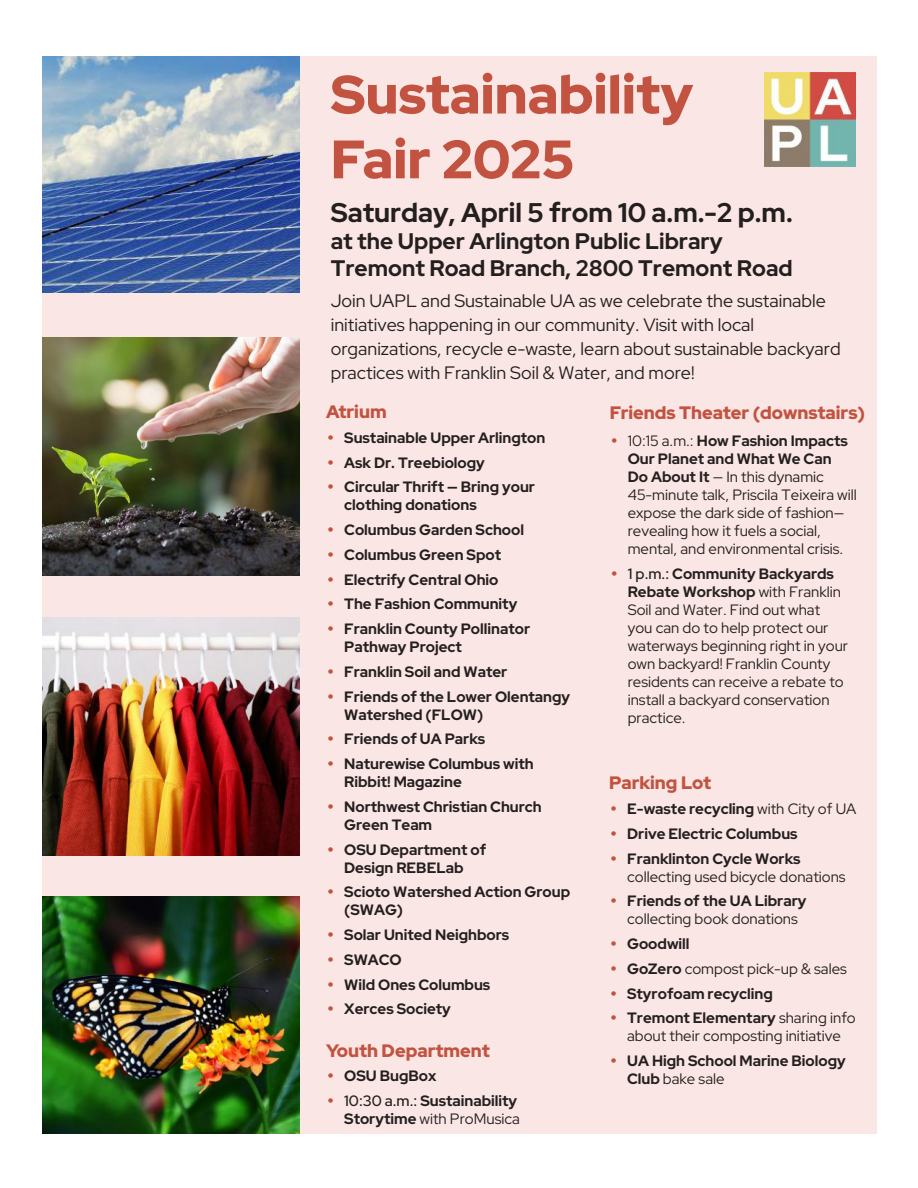
<style>
.page{position:relative;width:918px;height:1188px;background:#fff}
.page>*{position:absolute;margin:0;border:0;box-sizing:border-box;transform-origin:0 0}
.t1{font:900 54px/64.8px "Red Hat Display";color:#c25341}
.t2{font:700 27px "Red Hat Display";color:#241f1f}
.t3{font:700 22.5px/27px "Red Hat Display";color:#241f1f}
.t4{font:18px/24px "Red Hat Display";color:#241f1f}
.t5{font:900 18px "Red Hat Display";color:#c25341}
.t6{font:700 15px/18px "Red Hat Display";color:#241f1f}
.t7{font:15px/18px "Red Hat Display";color:#241f1f}
.s1{font-family:"Book Antiqua";font-weight:400;color:#c25341}
.s2{font-family:"Book Antiqua";color:#c25341}
.s3{font-weight:700}
.s4{font-weight:600}
.s5{font-weight:400}
</style>
<div class="page">
<div style="left:43px;top:56px;width:834px;height:1078px;background:#fae7e5"></div>
<img style="left:43px;top:337px;width:257px;height:238px">
<img style="left:43px;top:617px;width:257px;height:238px">
<img style="left:43px;top:896px;width:257px;height:238px">
<img style="left:43px;top:56px;width:257px;height:237px">
<img style="left:764px;top:73px;width:91px;height:93px">
<h1 class="t1" style="left:331px;top:61px;width:364px">Sustainability<br>Fair 2025</h1>
<h2 class="t2" style="left:331px;top:195px;width:464px">Saturday, April 5 from 10 a.m.-2 p.m.</h2>
<h3 class="t3" style="left:331px;top:227px;width:463px">at the Upper Arlington Public Library<br>Tremont Road Branch, 2800 Tremont Road</h3>
<p class="t4" style="left:331px;top:288px;width:511px">Join UAPL and Sustainable UA as we celebrate the sustainable initiatives happening in our community. Visit with local organizations, recycle e-waste, learn about sustainable backyard practices with Franklin Soil &amp; Water, and more!</p>
<p class="t5" style="left:326px;top:400px;width:62px">Atrium</p>
<p class="t6" style="left:326px;top:428px;width:221px"><span class="s1">•</span> Sustainable Upper Arlington</p>
<p class="t6" style="left:326px;top:453px;width:160px"><span class="s1">•</span> Ask Dr. Treebiology</p>
<p class="t6" style="left:344px;top:478px;width:192px;text-indent:-18px"><span class="s1">•</span> Circular Thrift — Bring your clothing donations</p>
<p class="t6" style="left:326px;top:520px;width:199px"><span class="s1">•</span> Columbus Garden School</p>
<p class="t6" style="left:326px;top:545px;width:176px"><span class="s1">•</span> Columbus Green Spot</p>
<p class="t6" style="left:326px;top:570px;width:174px"><span class="s1">•</span> Electrify Central Ohio</p>
<p class="t6" style="left:326px;top:595px;width:193px"><span class="s1">•</span> The Fashion Community</p>
<p class="t6" style="left:344px;top:619px;width:187px;text-indent:-18px"><span class="s1">•</span> Franklin County Pollinator<br>Pathway Project</p>
<p class="t6" style="left:326px;top:662px;width:183px"><span class="s1">•</span> Franklin Soil and Water</p>
<p class="t6" style="left:344px;top:687px;width:228px;text-indent:-18px"><span class="s1">•</span> Friends of the Lower Olentangy<br>Watershed (FLOW)</p>
<p class="t6" style="left:326px;top:730px;width:161px"><span class="s1">•</span> Friends of UA Parks</p>
<p class="t6" style="left:344px;top:754px;width:191px;text-indent:-18px"><span class="s1">•</span> Naturewise Columbus with<br>Ribbit! Magazine</p>
<p class="t6" style="left:344px;top:797px;width:199px;text-indent:-18px"><span class="s1">•</span> Northwest Christian Church<br>Green Team</p>
<p class="t6" style="left:326px;top:840px;width:162px;text-align:center"><span class="s1">•</span> OSU Department of<br>Design REBELab</p>
<p class="t6" style="left:344px;top:883px;width:228px;text-indent:-18px"><span class="s1">•</span> Scioto Watershed Action Group (SWAG)</p>
<p class="t6" style="left:326px;top:925px;width:185px"><span class="s1">•</span> Solar United Neighbors</p>
<p class="t6" style="left:326px;top:950px;width:77px"><span class="s1">•</span> SWACO</p>
<p class="t6" style="left:326px;top:975px;width:166px"><span class="s1">•</span> Wild Ones Columbus</p>
<p class="t6" style="left:326px;top:1000px;width:126px"><span class="s1">•</span> Xerces Society</p>
<p class="t5" style="left:610px;top:401px;width:257px">Friends Theater (downstairs)</p>
<p class="t7" style="left:628px;top:432px;width:231px;text-indent:-18px"><span class="s2">•</span> 10:15 a.m.: <span class="s3">How Fashion Impacts<br>Our Planet and What We Can<br>Do About It</span> — In this dynamic<br>45-minute talk, Priscila Teixeira will expose the dark side of fashion— revealing how it fuels a social, mental, and environmental crisis.</p>
<p class="t7" style="left:628px;top:565px;width:222px;text-indent:-18px"><span class="s2">•</span> <span class="s4">1 p.m.:</span> <span class="s3">Community Backyards<br>Rebate Workshop</span> with Franklin<br>Soil and Water. Find out what you can do to help protect our waterways beginning right in your own backyard! Franklin County residents can receive a rebate to install a backyard conservation practice.</p>
<p class="t5" style="left:609px;top:771px;width:104px">Parking Lot</p>
<p class="t6" style="left:609px;top:800px;width:249px"><span class="s1">•</span> E-waste recycling <span class="s5">with City of UA</span></p>
<p class="t6" style="left:609px;top:824px;width:190px"><span class="s1">•</span> Drive Electric Columbus</p>
<p class="t7" style="left:627px;top:849px;width:220px;text-indent:-18px"><span class="s2">•</span> <span class="s3">Franklinton Cycle Works </span>collecting used bicycle donations</p>
<p class="t7" style="left:627px;top:892px;width:181px;text-indent:-18px"><span class="s2">•</span> <span class="s3">Friends of the UA Library </span>collecting book donations</p>
<p class="t6" style="left:609px;top:935px;width:82px"><span class="s1">•</span> Goodwill</p>
<p class="t7" style="left:609px;top:959px;width:239px"><span class="s2">•</span> <span class="s3">GoZero</span> compost pick-up &amp; sales</p>
<p class="t6" style="left:609px;top:984px;width:165px"><span class="s1">•</span> Styrofoam recycling</p>
<p class="t7" style="left:609px;top:1009px;width:248px;text-align:center"><span class="s2">•</span> <span class="s3">Tremont Elementary</span> sharing info about their composting initiative</p>
<p class="t6" style="left:627px;top:1052px;width:220px;text-indent:-18px"><span class="s1">•</span> UA High School Marine Biology<br>Club <span class="s5">bake sale</span></p>
<p class="t5" style="left:326px;top:1039px;width:165px">Youth Department</p>
<p class="t6" style="left:326px;top:1067px;width:112px"><span class="s1">•</span> OSU BugBox</p>
<p class="t6" style="left:326px;top:1092px;width:195px;text-align:right"><span class="s1">•</span> <span class="s4">10:30 a.m.:</span> Sustainability<br>Storytime <span class="s5">with ProMusica</span></p>
</div>
